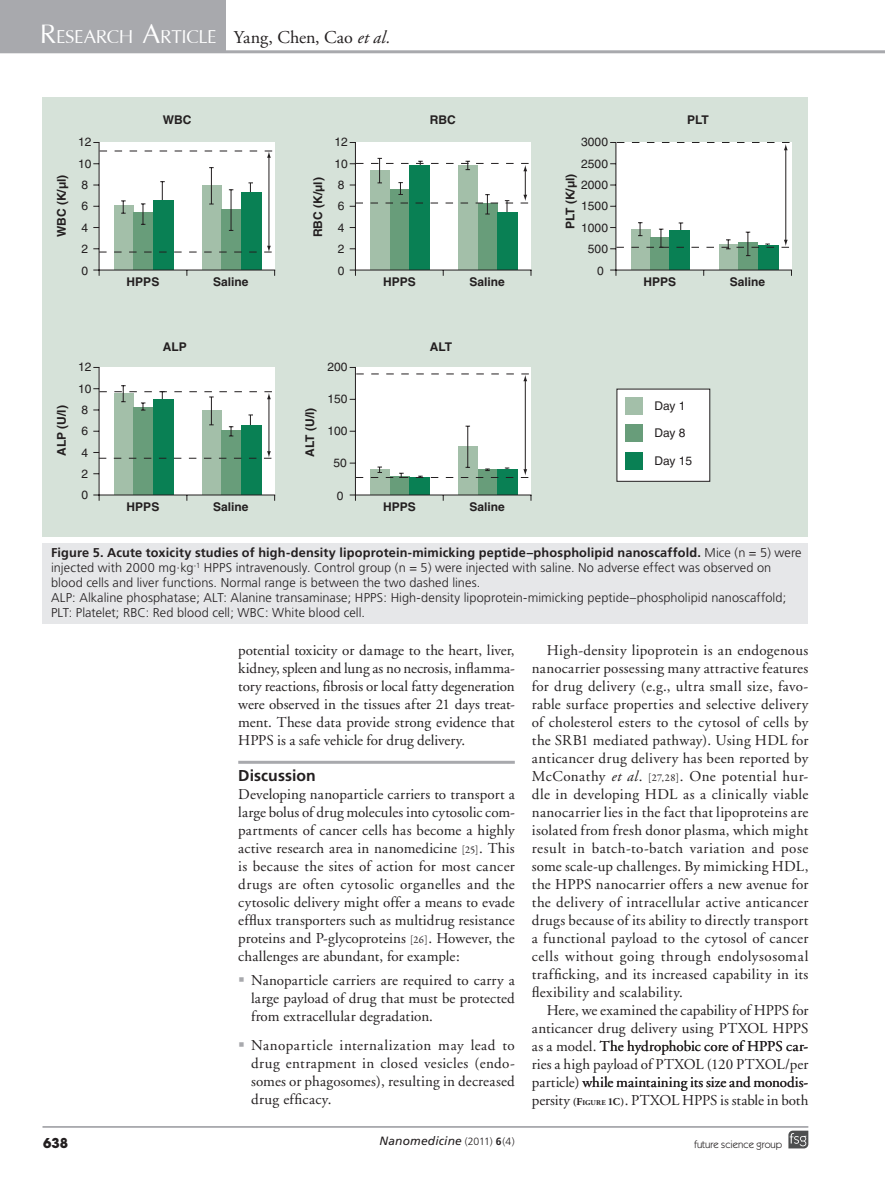
<style>
.page{position:relative;width:885px;height:1191px;background:#fff}
.page>*{position:absolute;margin:0;border:0;box-sizing:border-box;transform-origin:0 0}
.t1{font:29.4px "Iris UPC";letter-spacing:-.015em;color:#fff}
.crosshead1{font:700 15.75px "Frutiger";letter-spacing:.005em;color:#231f20}
.bodyindent{font:15px/18px "Adobe Garamond";letter-spacing:.01em;color:#231f20;text-align:justify}
.bodyfirst{font:15px/18px "Adobe Garamond";color:#231f20;text-align:justify}
.bodybullet{font:15px/18px "Adobe Garamond";letter-spacing:.01em;color:#231f20;text-align:justify}
.t2{font:700 13.5px "Avant Garde";color:#231f20}
.figurecaption{font:300 12.75px/15px "Frutiger";letter-spacing:.005em;color:#231f20}
.t3{font:700 12px "Helvetica";color:#231f20}
.t4{font:12px/21.3px "Helvetica";color:#231f20}
.t5{font:italic 12px "Frutiger";letter-spacing:.01em;color:#231f20}
.t6{font:10.5px "Itc Kabel";color:#231f20}
.t7{font:300 10.5px "Frutiger";color:#231f20}
.s1{font-size:42px}
.s2{font-family:"Adobe Garamond";font-size:18px;color:#231f20}
.s3{font-family:"Adobe Garamond";font-style:italic;font-size:18px;color:#231f20}
.s4{font-weight:700}
.s5{font-family:"Garamond Premr Pro";font-size:10.5px}
.s6{font-style:italic}
.s7{font-weight:700;font-size:10.5px}
.s8{font-weight:700;font-size:7.35px}
</style>
<div class="page">
<svg style="left:788px;top:1130px;width:20px;height:18px"></svg>
<div style="left:0;top:0;width:225px;height:51px;background:#a8a9ad"></div>
<hr style="left:0;top:50px;width:884px;height:3px;background:#a8a9ad">
<hr style="left:42px;top:1126px;width:766px;height:1px;background:#a8a9ad">
<hr style="left:238px;top:761px;width:276px;height:3px;background:#a8a9ad">
<div style="left:43px;top:97px;width:765px;height:439px;background:#d6e2d9"></div>
<div style="left:616px;top:389px;width:94px;height:93px;background:#fff"></div>
<svg style="left:93px;top:142px;width:183px;height:134px;background:#bdd4c9"></svg>
<svg style="left:93px;top:366px;width:183px;height:135px;background:#b3cfc1"></svg>
<svg style="left:349px;top:142px;width:183px;height:134px;background:#b1cdbf"></svg>
<svg style="left:610px;top:142px;width:182px;height:134px;background:#dde8e2"></svg>
<svg style="left:349px;top:366px;width:183px;height:135px;background:#e1e9e5"></svg>
<div style="left:625px;top:397px;width:18px;height:18px;background:#a3bfa9"></div>
<div style="left:625px;top:424px;width:18px;height:18px;background:#689d7a"></div>
<div style="left:625px;top:452px;width:18px;height:18px;background:#098054"></div>
<div style="left:43px;top:543px;width:765px;height:81px;background:#e6e7e9"></div>
<h1 class="t1" style="left:40px;top:14px;width:352px"><span class="s1">R</span>esearch <span class="s1">A</span>rticle <span class="s2">Yang, Chen, Cao</span> <span class="s3">et al.</span></h1>
<p class="t3" style="left:54px;top:237px;width:64px;rotate:-90deg">WBC (K/µl)</p>
<p class="t4" style="left:78px;top:131px;width:15px">12<br>10<br>8<br>6<br>4<br>2<br>0</p>
<p class="t3" style="left:54px;top:456px;width:52px;rotate:-90deg">ALP (U/l)</p>
<p class="t4" style="left:78px;top:356px;width:15px">12<br>10<br>8<br>6<br>4<br>2<br>0</p>
<p class="t3" style="left:163px;top:113px;width:30px">WBC</p>
<p class="t3" style="left:430px;top:113px;width:27px">RBC</p>
<p class="t3" style="left:687px;top:113px;width:23px">PLT</p>
<p class="t3" style="left:127px;top:274px;width:34px">HPPS</p>
<p class="t3" style="left:213px;top:274px;width:37px">Saline</p>
<p class="t3" style="left:311px;top:237px;width:61px;rotate:-90deg">RBC (K/µl)</p>
<p class="t4" style="left:334px;top:131px;width:15px">12<br>10<br>8<br>6<br>4<br>2<br>0</p>
<p class="t3" style="left:383px;top:274px;width:34px">HPPS</p>
<p class="t3" style="left:469px;top:274px;width:37px">Saline</p>
<p class="t3" style="left:163px;top:339px;width:25px">ALP</p>
<p class="t3" style="left:430px;top:339px;width:24px">ALT</p>
<p class="t3" style="left:127px;top:499px;width:34px">HPPS</p>
<p class="t3" style="left:213px;top:499px;width:37px">Saline</p>
<p class="t3" style="left:302px;top:456px;width:50px;rotate:-90deg">ALT (U/l)</p>
<p class="t4" style="left:327px;top:356px;width:22px">200</p>
<p class="t4" style="left:327px;top:388px;width:22px">150</p>
<p class="t4" style="left:327px;top:420px;width:22px">100</p>
<p class="t4" style="left:333px;top:452px;width:15px">50</p>
<p class="t4" style="left:336px;top:484px;width:8px">0</p>
<p class="t3" style="left:383px;top:499px;width:34px">HPPS</p>
<p class="t3" style="left:469px;top:499px;width:37px">Saline</p>
<p class="t4" style="left:581px;top:131px;width:28px">3000</p>
<p class="t4" style="left:581px;top:153px;width:28px">2500</p>
<p class="t4" style="left:581px;top:174px;width:28px">2000</p>
<p class="t4" style="left:581px;top:195px;width:28px">1500</p>
<p class="t4" style="left:581px;top:217px;width:28px">1000</p>
<p class="t4" style="left:588px;top:238px;width:22px">500</p>
<p class="t4" style="left:597px;top:260px;width:8px">0</p>
<p class="t3" style="left:563px;top:229px;width:57px;rotate:-90deg">PLT (K/µl)</p>
<p class="t3" style="left:643px;top:274px;width:34px">HPPS</p>
<p class="t3" style="left:729px;top:274px;width:37px">Saline</p>
<p class="t4" style="left:654px;top:395px;width:32px">Day 1</p>
<p class="t4" style="left:654px;top:422px;width:32px">Day 8</p>
<p class="t4" style="left:654px;top:450px;width:39px">Day 15</p>
<p class="figurecaption" style="left:51px;top:546px;width:752px"><span class="s4">Figure 5. Acute toxicity studies of high-density lipoprotein-mimicking peptide–phospholipid nanoscaffold.</span> Mice (n = 5) were injected with 2000 mg·kg<sup>-1</sup> HPPS intravenously. Control group (n = 5) were injected with saline. No adverse effect was observed on blood cells and liver functions. Normal range is between the two dashed lines.<br>ALP: Alkaline phosphatase; ALT: Alanine transaminase; HPPS: High-density lipoprotein-mimicking peptide–phospholipid nanoscaffold; PLT: Platelet; RBC: Red blood cell; WBC: White blood cell.</p>
<p class="bodyfirst" style="left:238px;top:641px;width:278px">potential toxicity or damage to the heart, liver, kidney, spleen and lung as no necrosis, inflamma&shy;tory reactions, fibrosis or local fatty degeneration were observed in the tissues after 21 days treat&shy;ment. These data provide strong evidence that HPPS is a safe vehicle for drug delivery.</p>
<p class="crosshead1" style="left:238px;top:766px;width:79px">Discussion</p>
<p class="bodyfirst" style="left:238px;top:785px;width:278px">Developing nanoparticle carriers to transport a large bolus of drug molecules into cytosolic com&shy;partments of cancer cells has become a highly active research area in nanomedicine <span class="s5">[25]</span>. This is because the sites of action for most cancer drugs are often cytosolic organelles and the cytosolic delivery might offer a means to evade efflux transporters such as multidrug resistance proteins and P-glycoproteins <span class="s5">[26]</span>. However, the challenges are abundant, for example:</p>
<p class="bodybullet" style="left:251px;top:972px;width:265px">Nanoparticle carriers are required to carry a large payload of drug that must be protected from extracellular degradation.</p>
<p class="bodybullet" style="left:251px;top:1036px;width:265px">Nanoparticle internalization may lead to drug entrapment in closed vesicles (endo&shy;somes or phagosomes), resulting in decreased drug efficacy.</p>
<p class="bodyindent" style="left:531px;top:641px;width:278px;text-indent:15px">High-density lipoprotein is an endogenous nanocarrier possessing many attractive features for drug delivery (e.g., ultra small size, favo&shy;rable surface properties and selective delivery of cholesterol esters to the cytosol of cells by the SRB1 mediated pathway). Using HDL for anticancer drug delivery has been reported by McConathy <span class="s6">et al</span>. <span class="s5">[27,28]</span>. One potential hur&shy;dle in developing HDL as a clinically viable nanocarrier lies in the fact that lipoproteins are isolated from fresh donor plasma, which might result in batch-to-batch variation and pose some scale-up challenges. By mimicking HDL, the HPPS nanocarrier offers a new avenue for the delivery of intracellular active anticancer drugs because of its ability to directly transport a functional payload to the cytosol of cancer cells without going through endolysosomal trafficking, and its increased capability in its flexibility and scalability.</p>
<p class="bodyindent" style="left:531px;top:1001px;width:278px;text-indent:15px">Here, we examined the capability of HPPS for anticancer drug delivery using PTXOL HPPS as a model. The hydrophobic core of HPPS car&shy;ries a high payload of PTXOL (120 PTXOL/per particle) while maintaining its size and monodis&shy;persity <span class="s7">(F</span><span class="s8">IGURE</span> <span class="s7">1C)</span>. PTXOL HPPS is stable in both</p>
<p class="t2" style="left:43px;top:1134px;width:27px">638</p>
<p class="t5" style="left:379px;top:1133px;width:84px">Nanomedicine</p>
<p class="t7" style="left:464px;top:1135px;width:52px">(2011) <span class="s4">6</span>(4)</p>
<p class="t6" style="left:694px;top:1138px;width:90px">future science group</p>
</div>
